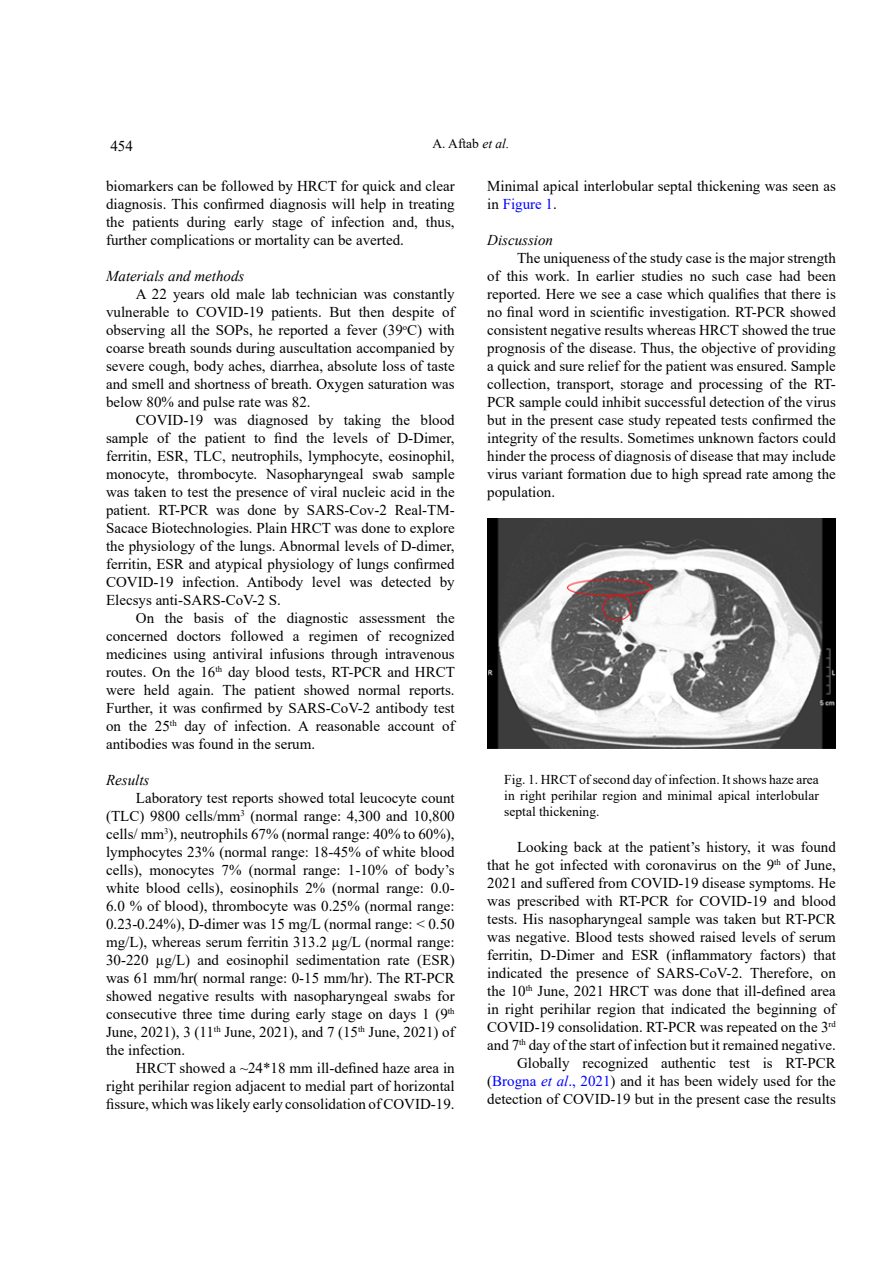
<style>
.page{position:relative;width:893px;height:1263px;background:#fff}
.page>*{position:absolute;margin:0;border:0;box-sizing:border-box;transform-origin:0 0}
.t1{font:15px/18px "Times New Roman";color:#000;text-align:justify}
.t2{font:italic 15px "Times New Roman";color:#000}
.t3{font:13.5px/16.2px "Times New Roman";color:#000;text-align:justify}
.s1{font-style:italic}
.s2{color:#00f}
.s3{font-style:italic;color:#00f}
</style>
<div class="page">
<img style="left:487px;top:518px;width:349px;height:231px">
<p class="t3" style="left:433px;top:135px;width:78px">A. Aftab <span class="s1">et al.</span></p>
<p class="t1" style="left:110px;top:136px;width:24px">454</p>
<p class="t1" style="left:106px;top:177px;width:350px">biomarkers can be followed by HRCT for quick and clear diagnosis. This confirmed diagnosis will help in treating the patients during early stage of infection and, thus, further complications or mortality can be averted.</p>
<p class="t2" style="left:106px;top:266px;width:140px">Materials and methods</p>
<p class="t1" style="left:106px;top:285px;width:350px;text-indent:30px">A 22 years old male lab technician was constantly vulnerable to COVID-19 patients. But then despite of observing all the SOPs, he reported a fever (39<sup>o</sup>C) with coarse breath sounds during auscultation accompanied by severe cough, body aches, diarrhea, absolute loss of taste and smell and shortness of breath. Oxygen saturation was below 80% and pulse rate was 82.</p>
<p class="t1" style="left:106px;top:411px;width:350px;text-indent:30px">COVID-19 was diagnosed by taking the blood sample of the patient to find the levels of D-Dimer, ferritin, ESR, TLC, neutrophils, lymphocyte, eosinophil, monocyte, thrombocyte. Nasopharyngeal swab sample was taken to test the presence of viral nucleic acid in the patient. RT-PCR was done by SARS-Cov-2 Real-TM-Sacace Biotechnologies. Plain HRCT was done to explore the physiology of the lungs. Abnormal levels of D-dimer, ferritin, ESR and atypical physiology of lungs confirmed COVID-19 infection. Antibody level was detected by Elecsys anti-SARS-CoV-2 S.</p>
<p class="t1" style="left:106px;top:609px;width:350px;text-indent:30px">On the basis of the diagnostic assessment the concerned doctors followed a regimen of recognized medicines using antiviral infusions through intravenous routes. On the 16<sup>th</sup> day blood tests, RT-PCR and HRCT were held again. The patient showed normal reports.<br>Further, it was confirmed by SARS-CoV-2 antibody test on the 25<sup>th</sup> day of infection. A reasonable account of antibodies was found in the serum.</p>
<p class="t2" style="left:106px;top:770px;width:45px">Results</p>
<p class="t1" style="left:106px;top:789px;width:350px;text-indent:30px">Laboratory test reports showed total leucocyte count (TLC) 9800 cells/mm<sup>3</sup> (normal range: 4,300 and 10,800 cells/ mm<sup>3</sup>), neutrophils 67% (normal range: 40% to 60%), lymphocytes 23% (normal range: 18-45% of white blood cells), monocytes 7% (normal range: 1-10% of body’s white blood cells), eosinophils 2% (normal range: 0.0- 6.0 % of blood), thrombocyte was 0.25% (normal range:<br>0.23-0.24%), D-dimer was 15 mg/L (normal range: &lt; 0.50 mg/L), whereas serum ferritin 313.2 µg/L (normal range:<br>30-220 µg/L) and eosinophil sedimentation rate (ESR) was 61 mm/hr( normal range: 0-15 mm/hr). The RT-PCR showed negative results with nasopharyngeal swabs for consecutive three time during early stage on days 1 (9<sup>th </sup>June, 2021), 3 (11<sup>th</sup> June, 2021), and 7 (15<sup>th</sup> June, 2021) of the infection.</p>
<p class="t1" style="left:106px;top:1059px;width:350px;text-indent:30px">HRCT showed a ~24*18 mm ill-defined haze area in right perihilar region adjacent to medial part of horizontal fissure, which was likely early consolidation of COVID-19.</p>
<p class="t1" style="left:487px;top:177px;width:350px">Minimal apical interlobular septal thickening was seen as in <span class="s2">Figure 1</span>.</p>
<p class="t2" style="left:487px;top:230px;width:67px">Discussion</p>
<p class="t1" style="left:487px;top:249px;width:350px;text-indent:30px">The uniqueness of the study case is the major strength of this work. In earlier studies no such case had been reported. Here we see a case which qualifies that there is no final word in scientific investigation. RT-PCR showed consistent negative results whereas HRCT showed the true prognosis of the disease. Thus, the objective of providing a quick and sure relief for the patient was ensured. Sample collection, transport, storage and processing of the RT-PCR sample could inhibit successful detection of the virus but in the present case study repeated tests confirmed the integrity of the results. Sometimes unknown factors could hinder the process of diagnosis of disease that may include virus variant formation due to high spread rate among the population.</p>
<p class="t3" style="left:504px;top:771px;width:316px">Fig. 1. HRCT of second day of infection. It shows haze area in right perihilar region and minimal apical interlobular septal thickening.</p>
<p class="t1" style="left:487px;top:838px;width:350px;text-align:right">Looking back at the patient’s history, it was found<br>that he got infected with coronavirus on the 9<sup>th</sup> of June, 2021 and suffered from COVID-19 disease symptoms. He was prescribed with RT-PCR for COVID-19 and blood tests. His nasopharyngeal sample was taken but RT-PCR was negative. Blood tests showed raised levels of serum ferritin, D-Dimer and ESR (inflammatory factors) that indicated the presence of SARS-CoV-2. Therefore, on the 10<sup>th</sup> June, 2021 HRCT was done that ill-defined area in right perihilar region that indicated the beginning of COVID-19 consolidation. RT-PCR was repeated on the 3<sup>rd </sup>and 7<sup>th</sup> day of the start of infection but it remained negative.<br>Globally recognized authentic test is RT-PCR (<span class="s2">Brogna</span> <span class="s3">et al</span><span class="s2">., 2021</span>) and it has been widely used for the detection of COVID-19 but in the present case the results</p>
</div>
